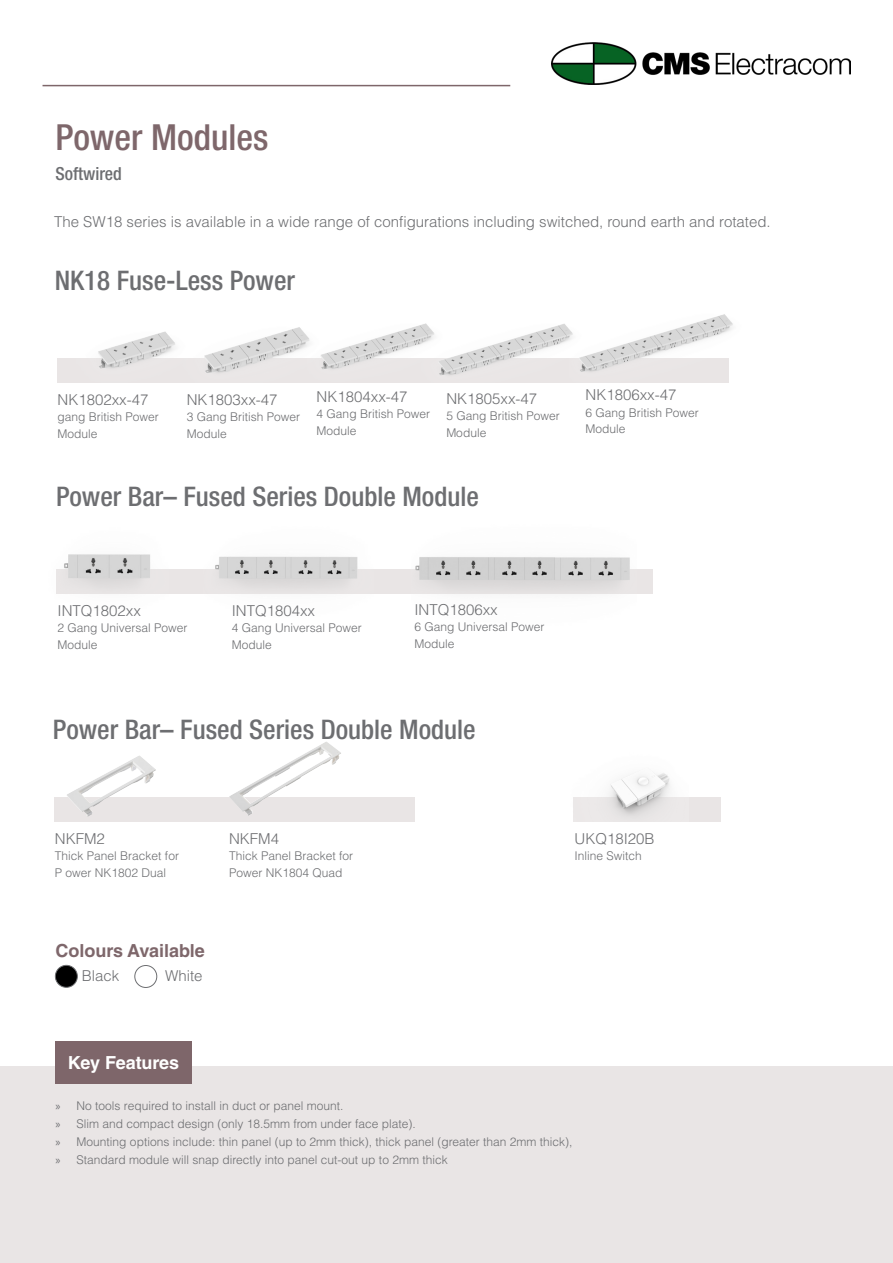
<style>
.page{position:relative;width:893px;height:1263px;background:#fff}
.page>*{position:absolute;margin:0;border:0;box-sizing:border-box;transform-origin:0 0}
.t1{font:500 condensed 36px "Helvetica Neue LT Std";color:#7e676b}
.t2{font:500 condensed 27px "Helvetica Neue LT Std";color:#6d6e71}
.t3{font:700 18px "Helvetica LT Std";color:#7e676b}
.t4{font:700 18px "Helvetica LT Std";letter-spacing:-.015em;color:#fff}
.t5{font:500 condensed 18px "Helvetica Neue LT Std";color:#6d6e71}
.t6{font:300 15px "Helvetica LT Std";color:#6d6e71}
.t7{font:300 12px/16.5px "Helvetica LT Std";color:#6d6e71}
.s1{font-family:"Myriad Pro";font-weight:400}
</style>
<div class="page">
<img style="left:552px;top:42px;width:298px;height:43px">
<hr style="left:43px;top:85px;width:467px;height:1px;background:#7e666a">
<div style="left:0;top:1066px;width:893px;height:197px;background:#e9e5e5"></div>
<div style="left:55px;top:965px;width:22px;height:22px;background:#000;border-radius:50%"></div>
<div style="left:55px;top:965px;width:23px;height:22px;border:1px solid #6d6e71;border-radius:50%"></div>
<div style="left:135px;top:965px;width:22px;height:23px;border:1px solid #6d6e71;border-radius:50%"></div>
<div style="left:55px;top:1041px;width:136px;height:43px;background:#7e666a"></div>
<div style="left:57px;top:569px;width:596px;height:25px;background:#e9e5e5"></div>
<img style="left:70px;top:331px;width:111px;height:52px">
<img style="left:324px;top:325px;width:96px;height:58px">
<img style="left:56px;top:554px;width:95px;height:40px">
<img style="left:181px;top:327px;width:143px;height:56px">
<img style="left:420px;top:323px;width:149px;height:60px">
<img style="left:215px;top:556px;width:143px;height:30px">
<img style="left:415px;top:557px;width:215px;height:31px">
<img style="left:569px;top:314px;width:164px;height:69px">
<div style="left:54px;top:797px;width:360px;height:25px;background:#e9e5e5"></div>
<img style="left:67px;top:755px;width:89px;height:62px">
<img style="left:229px;top:742px;width:112px;height:74px">
<div style="left:574px;top:797px;width:147px;height:25px;background:#e9e5e5"></div>
<img style="left:573px;top:773px;width:97px;height:49px">
<h1 class="t1" style="left:55px;top:116px;width:215px">Power Modules</h1>
<h3 class="t5" style="left:55px;top:163px;width:68px">Softwired</h3>
<p class="t6" style="left:54px;top:212px;width:718px">The SW18 series is available in a wide range of configurations including switched, round earth and rotated.</p>
<h2 class="t2" style="left:55px;top:265px;width:242px">NK18 Fuse-Less Power</h2>
<p class="t6" style="left:58px;top:390px;width:92px">NK1802xx-47</p>
<p class="t7" style="left:58px;top:408px;width:103px">gang British Power<br>Module</p>
<p class="t6" style="left:187px;top:390px;width:92px">NK1803xx-47</p>
<p class="t7" style="left:187px;top:408px;width:115px">3 Gang British Power<br>Module</p>
<p class="t6" style="left:317px;top:387px;width:92px">NK1804xx-47</p>
<p class="t7" style="left:317px;top:405px;width:115px">4 Gang British Power<br>Module</p>
<p class="t6" style="left:446px;top:389px;width:92px">NK1805xx-47</p>
<p class="t7" style="left:446px;top:408px;width:115px">5 Gang British Power<br>Module</p>
<h2 class="t2" style="left:56px;top:481px;width:424px">Power Bar– Fused Series Double Module</h2>
<p class="t6" style="left:585px;top:385px;width:92px">NK1806xx-47</p>
<p class="t7" style="left:585px;top:404px;width:115px">6 Gang British Power<br>Module</p>
<p class="t6" style="left:58px;top:601px;width:85px">INTQ1802xx</p>
<p class="t7" style="left:58px;top:620px;width:132px">2 Gang Universal Power<br>Module</p>
<p class="t6" style="left:232px;top:601px;width:85px">INTQ1804xx</p>
<p class="t7" style="left:232px;top:620px;width:132px">4 Gang Universal Power<br>Module</p>
<p class="t6" style="left:414px;top:600px;width:85px">INTQ1806xx</p>
<p class="t7" style="left:414px;top:619px;width:132px">6 Gang Universal Power<br>Module</p>
<h2 class="t2" style="left:53px;top:714px;width:424px">Power Bar– Fused Series Double Module</h2>
<p class="t6" style="left:55px;top:829px;width:52px">NKFM2</p>
<p class="t7" style="left:55px;top:848px;width:126px">Thick Panel Bracket for<br>P ower NK1802 Dual</p>
<p class="t6" style="left:229px;top:829px;width:52px">NKFM4</p>
<p class="t7" style="left:229px;top:848px;width:126px">Thick Panel Bracket for<br>Power NK1804 Quad</p>
<h3 class="t3" style="left:55px;top:939px;width:151px">Colours Available</h3>
<p class="t6" style="left:82px;top:966px;width:39px">Black</p>
<p class="t6" style="left:165px;top:966px;width:39px">White</p>
<h3 class="t4" style="left:68px;top:1051px;width:113px">Key Features</h3>
<p class="t6" style="left:575px;top:829px;width:82px">UKQ18I20B</p>
<p class="t7" style="left:575px;top:848px;width:69px">Inline Switch</p>
<p class="t7" style="left:55px;top:1097px;width:519px;line-height:18px"><span class="s1">»</span> No tools required to install in duct or panel mount.<br><span class="s1">»</span> Slim and compact design (only 18.5mm from under face plate).<br><span class="s1">»</span> Mounting options include: thin panel (up to 2mm thick), thick panel (greater than 2mm thick), <span class="s1">»</span> Standard module will snap directly into panel cut-out up to 2mm thick</p>
</div>
